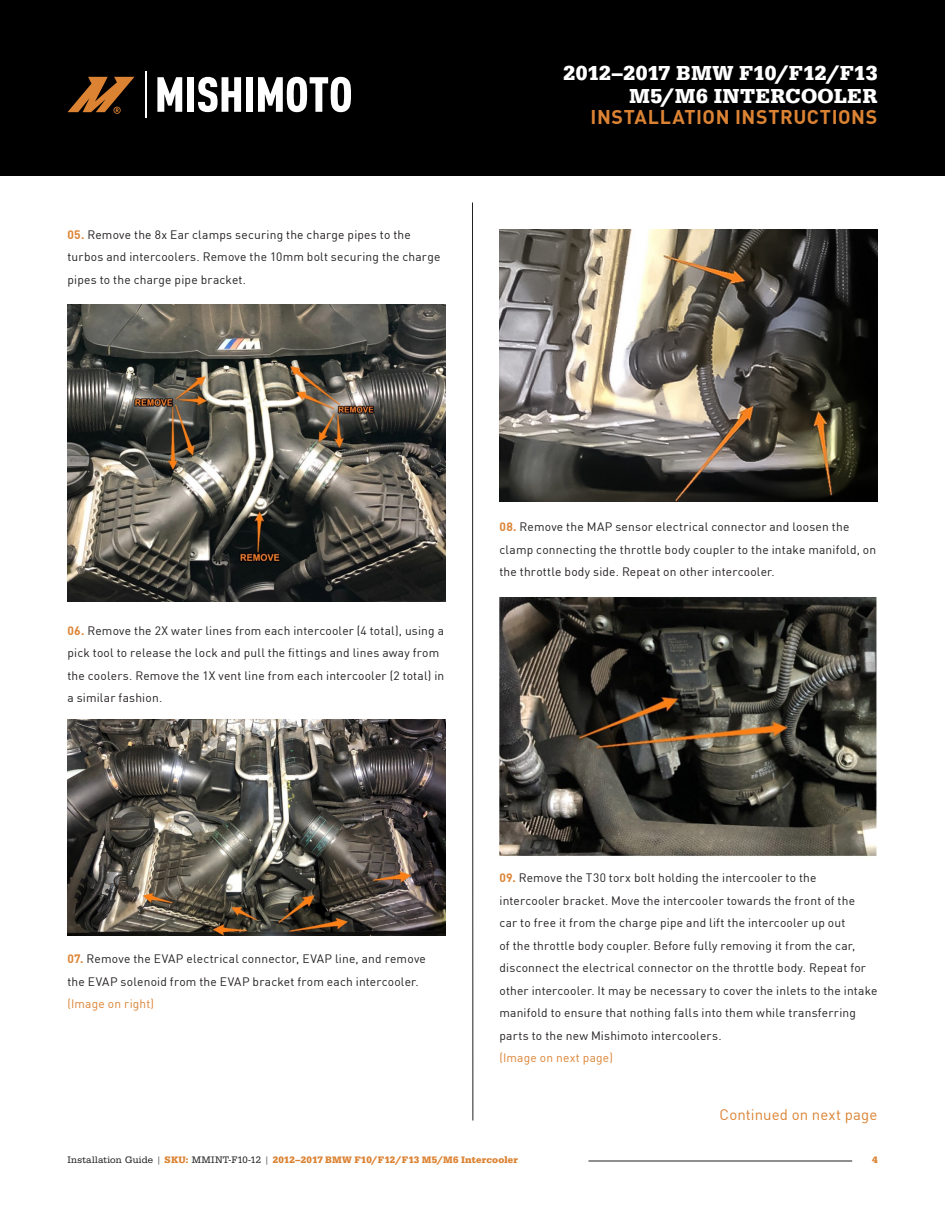
<style>
.page{position:relative;width:945px;height:1215px;background:#fff}
.page>*{position:absolute;margin:0;border:0;box-sizing:border-box;transform-origin:0 0}
.Header_MMY_Part{font:700 21px "Egyptienne URW";letter-spacing:.01em;color:#fff}
.Header_MMY_Part-2{font:700 19.5px "DINOT";letter-spacing:.03em;color:#dc8333}
.t1{font:15px "DINOT";letter-spacing:.005em;color:#dc8333}
.Installation_Guide_I{font:12px/22.5px "DINOT";letter-spacing:.015em;color:#231f20}
.t2{font:700 9.75px "Egyptienne URW";letter-spacing:.015em;color:#dc8333}
.s1{font-weight:700;color:#dc8333}
.s2{color:#dc8333}
.s3{font-weight:400;color:#231f20}
</style>
<div class="page">
<div style="left:0;top:0;width:945px;height:176px;background:#000001"></div>
<hr style="left:588px;top:1161px;width:264px;height:1px;background:#231f20">
<hr style="left:472px;top:202px;width:1px;height:918px;background:#231f20">
<svg style="left:157px;top:77px;width:25px;height:35px"></svg>
<div style="left:187px;top:77px;width:7px;height:35px;background:#fff"></div>
<svg style="left:198px;top:77px;width:43px;height:35px"></svg>
<div style="left:246px;top:77px;width:7px;height:35px;background:#fff"></div>
<svg style="left:258px;top:77px;width:93px;height:35px"></svg>
<hr style="left:145px;top:71px;width:2px;height:47px;background:#fff">
<svg style="left:68px;top:77px;width:67px;height:37px"></svg>
<img style="left:68px;top:304px;width:378px;height:298px">
<img style="left:68px;top:720px;width:378px;height:215px">
<img style="left:500px;top:230px;width:378px;height:272px">
<img style="left:500px;top:598px;width:377px;height:258px">
<p class="Installation_Guide_I" style="left:68px;top:222px;width:374px"><span class="s1">05.</span> Remove the 8x Ear clamps securing the charge pipes to the turbos and intercoolers. Remove the 10mm bolt securing the charge pipes to the charge pipe bracket.</p>
<p class="Header_MMY_Part" style="left:564px;top:60px;width:315px">2012–2017 BMW F10/F12/F13</p>
<p class="Header_MMY_Part" style="left:629px;top:83px;width:250px">M5/M6 INTERCOOLER</p>
<p class="Header_MMY_Part-2" style="left:591px;top:102px;width:288px">INSTALLATION INSTRUCTIONS</p>
<p class="Installation_Guide_I" style="left:68px;top:618px;width:378px"><span class="s1">06.</span> Remove the 2X water lines from each intercooler (4 total), using a pick tool to release the lock and pull the fittings and lines away from the coolers. Remove the 1X vent line from each intercooler (2 total) in a similar fashion.</p>
<p class="Installation_Guide_I" style="left:500px;top:515px;width:378px"><span class="s1">08.</span> Remove the MAP sensor electrical connector and loosen the clamp connecting the throttle body coupler to the intake manifold, on the throttle body side. Repeat on other intercooler.</p>
<p class="Installation_Guide_I" style="left:68px;top:947px;width:360px"><span class="s1">07.</span> Remove the EVAP electrical connector, EVAP line, and remove the EVAP solenoid from the EVAP bracket from each intercooler. <span class="s2">(Image on right)</span></p>
<p class="Installation_Guide_I" style="left:500px;top:866px;width:380px"><span class="s1">09.</span> Remove the T30 torx bolt holding the intercooler to the intercooler bracket. Move the intercooler towards the front of the<br>car to free it from the charge pipe and lift the intercooler up out<br>of the throttle body coupler. Before fully removing it from the car, disconnect the electrical connector on the throttle body. Repeat for other intercooler. It may be necessary to cover the inlets to the intake manifold to ensure that nothing falls into them while transferring parts to the new Mishimoto intercoolers.<br><span class="s2">(Image on next page)</span></p>
<p class="t1" style="left:720px;top:1103px;width:159px">Continued on next page</p>
<p class="t2" style="left:68px;top:1154px;width:452px"><span class="s3">Installation Guide |</span> SKU: <span class="s3">MMINT-F10-12 |</span> 2012–2017 BMW F10/F12/F13 M5/M6 Intercooler</p>
<p class="t2" style="left:872px;top:1154px;width:7px">4</p>
</div>
